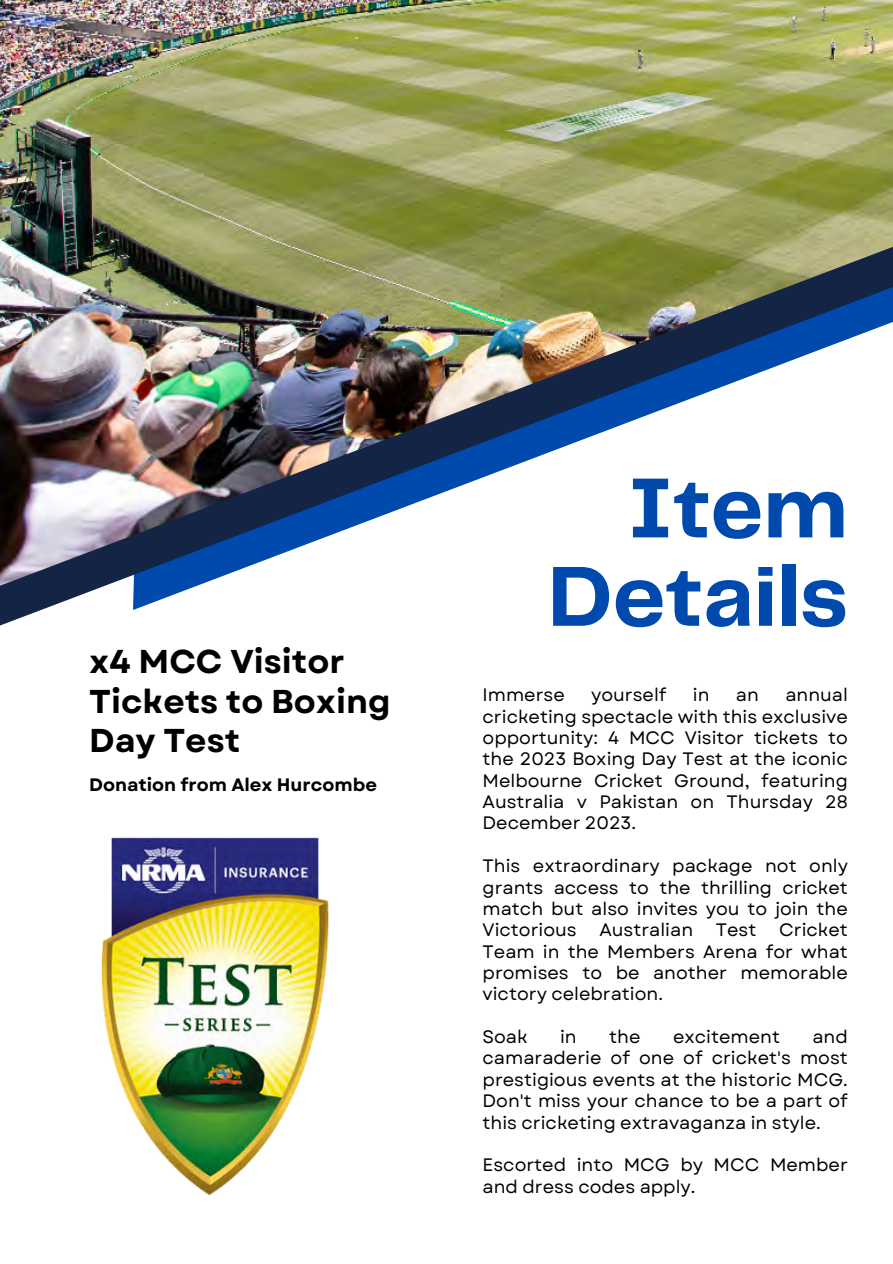
<style>
.page{position:relative;width:893px;height:1264px;background:#fff}
.page>*{position:absolute;margin:0;border:0;box-sizing:border-box;transform-origin:0 0}
.t1{font:700 88.35px/88.3px "Telegraf";color:#004aad;text-align:right}
.t2{font:700 33px/39.3px "Garet";color:#000}
.t3{font:18px/21.3px "Garet";color:#000;text-align:justify}
.t4{font:700 18px "Garet";color:#000}
</style>
<div class="page">
<svg style="left:0;top:592px;width:181px;height:34px"></svg>
<img style="left:0;top:0;width:892px;height:592px">
<img style="left:101px;top:837px;width:228px;height:358px">
<h2 class="t2" style="left:89px;top:642px;width:303px">x4 MCC Visitor<br>Tickets to Boxing<br>Day Test</h2>
<p class="t4" style="left:89px;top:772px;width:289px">Donation from Alex Hurcombe</p>
<h1 class="t1" style="left:548px;top:468px;width:301px">Item<br>Details</h1>
<p class="t3" style="left:482px;top:684px;width:84px">Immerse</p>
<p class="t3" style="left:591px;top:684px;width:77px">yourself</p>
<p class="t3" style="left:692px;top:684px;width:18px">in</p>
<p class="t3" style="left:736px;top:684px;width:24px">an</p>
<p class="t3" style="left:482px;top:684px;width:367px;text-indent:303px">annual cricketing spectacle with this exclusive opportunity: 4 MCC Visitor tickets to the 2023 Boxing Day Test at the iconic Melbourne Cricket Ground, featuring Australia v Pakistan on Thursday 28<br>December 2023.</p>
<p class="t3" style="left:482px;top:855px;width:367px">This extraordinary package not only grants access to the thrilling cricket match but also invites you to join the Victorious</p>
<p class="t3" style="left:482px;top:919px;width:367px;text-indent:296px">Cricket Team in the Members Arena for what promises to be another memorable victory celebration.</p>
<p class="t3" style="left:482px;top:1026px;width:47px">Soak</p>
<p class="t3" style="left:560px;top:1026px;width:18px">in</p>
<p class="t3" style="left:609px;top:1026px;width:33px">the</p>
<p class="t3" style="left:673px;top:1026px;width:108px">excitement</p>
<p class="t3" style="left:599px;top:919px;width:95px">Australian</p>
<p class="t3" style="left:715px;top:919px;width:42px">Test</p>
<p class="t3" style="left:482px;top:1026px;width:367px;text-indent:330px">and camaraderie of one of cricket's most prestigious events at the historic MCG.<br>Don't miss your chance to be a part of this cricketing extravaganza in style.</p>
<p class="t3" style="left:482px;top:1154px;width:367px">Escorted into MCG by MCC Member and dress codes apply.</p>
</div>
